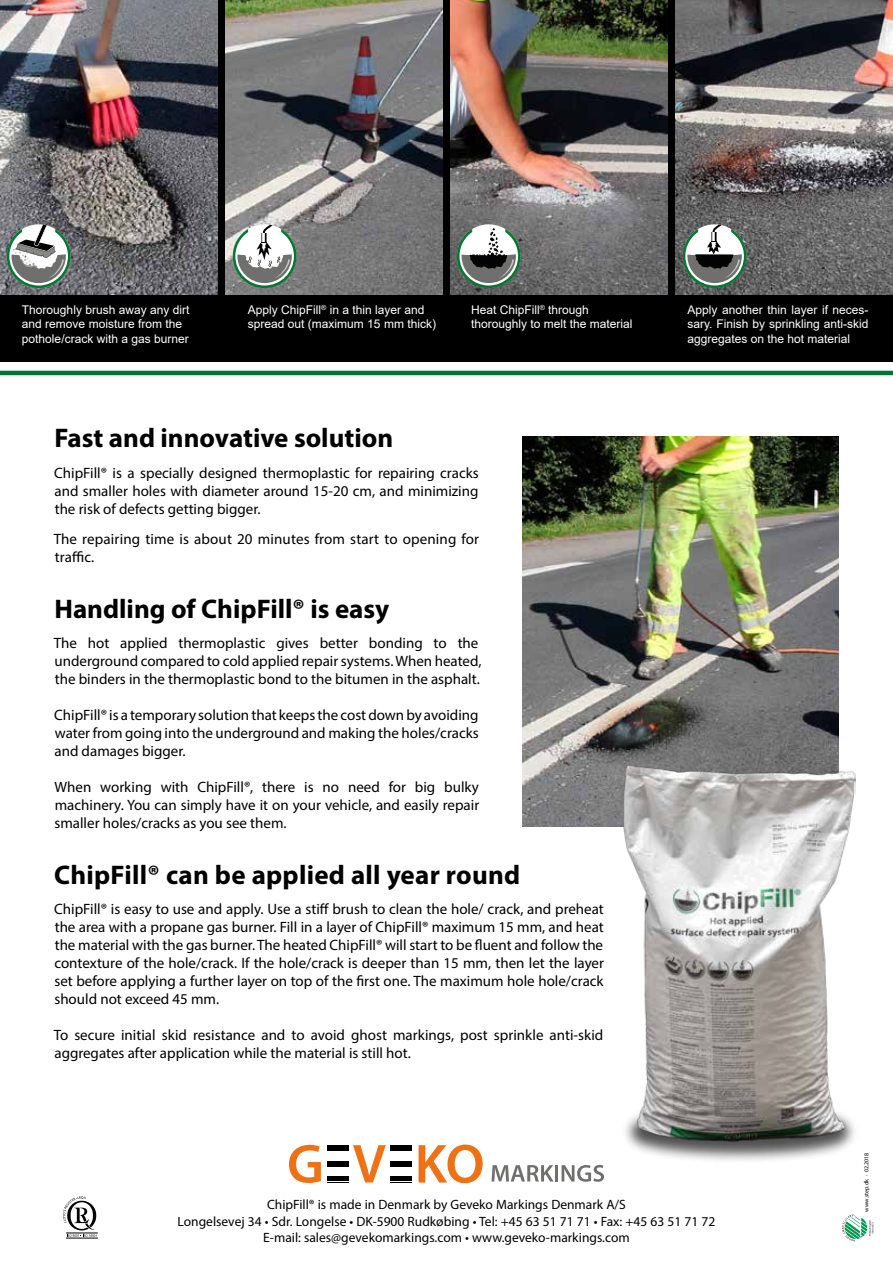
<style>
.page{position:relative;width:893px;height:1263px;background:#fff}
.page>*{position:absolute;margin:0;border:0;box-sizing:border-box;transform-origin:0 0}
.t1{font:700 27px "Myriad Pro";color:#000}
.t2{font:15px/18px "Myriad Pro";color:#000;text-align:justify}
.t3{font:13.5px/16.2px "Myriad Pro";color:#000;text-align:center}
.t4{font:12px/14.4px "Arial";color:#fff}
.t5{font:6px "Myriad Pro";color:#000}
</style>
<div class="page">
<div style="left:0;top:0;width:893px;height:361px;background:#000"></div>
<img style="left:0;top:0;width:217px;height:295px">
<img style="left:225px;top:0;width:217px;height:295px">
<img style="left:451px;top:0;width:216px;height:295px">
<img style="left:676px;top:0;width:217px;height:295px">
<svg style="left:683px;top:225px;width:63px;height:63px"></svg>
<svg style="left:457px;top:224px;width:63px;height:64px"></svg>
<svg style="left:457px;top:228px;width:64px;height:60px"></svg>
<svg style="left:233px;top:225px;width:64px;height:63px"></svg>
<svg style="left:7px;top:225px;width:64px;height:63px"></svg>
<img style="left:522px;top:437px;width:317px;height:389px">
<hr style="left:0;top:371px;width:893px;height:4px;background:#007630">
<svg style="left:289px;top:1145px;width:32px;height:38px"></svg>
<svg style="left:419px;top:1144px;width:64px;height:39px"></svg>
<svg style="left:328px;top:1145px;width:83px;height:37px"></svg>
<hr style="left:328px;top:1147px;width:21px;height:2px;background:#000">
<svg style="left:491px;top:1165px;width:62px;height:16px"></svg>
<hr style="left:555px;top:1165px;width:3px;height:16px;background:#6f6f6e">
<svg style="left:562px;top:1165px;width:42px;height:17px"></svg>
<hr style="left:66px;top:1233px;width:32px;height:1px;background:#000">
<svg style="left:63px;top:1196px;width:34px;height:41px"></svg>
<hr style="left:66px;top:1238px;width:32px;height:1px;background:#000">
<svg style="left:842px;top:1214px;width:31px;height:27px"></svg>
<div style="left:622px;top:1100px;width:237px;height:64px;background:#000;opacity:.68"></div>
<img style="left:621px;top:762px;width:234px;height:382px">
<p class="t4" style="left:22px;top:302px;width:169px">Thoroughly brush away any dirt and remove moisture from the pothole/crack with a gas burner</p>
<p class="t4" style="left:248px;top:302px;width:190px">Apply ChipFill<sup>®</sup> in a thin layer and spread out (maximum 15 mm thick)</p>
<p class="t4" style="left:471px;top:302px;width:163px">Heat ChipFill<sup>®</sup> through thoroughly to melt the material</p>
<p class="t4" style="left:687px;top:302px;width:183px;text-align:justify">Apply another thin layer if neces&shy;sary. Finish by sprinkling anti-skid aggregates on the hot material</p>
<h1 class="t1" style="left:54px;top:420px;width:340px">Fast and innovative solution</h1>
<p class="t2" style="left:54px;top:463px;width:426px">ChipFill® is a specially designed thermoplastic for repairing cracks and smaller holes with diameter around 15-20 cm, and minimizing the risk of defects getting bigger.</p>
<p class="t2" style="left:54px;top:530px;width:427px">The repairing time is about 20 minutes from start to opening for traffic.</p>
<h1 class="t1" style="left:54px;top:591px;width:336px">Handling of ChipFill® is easy</h1>
<p class="t2" style="left:54px;top:634px;width:429px;text-align:left">The hot applied thermoplastic gives better bonding to the underground compared to cold applied repair systems. When heated, the binders in the thermoplastic bond to the bitumen in the asphalt.</p>
<p class="t2" style="left:54px;top:706px;width:426px">ChipFill® is a temporary solution that keeps the cost down by avoiding water from going into the underground and making the holes/cracks and damages bigger.</p>
<p class="t2" style="left:54px;top:778px;width:426px">When working with ChipFill®, there is no need for big bulky machinery. You can simply have it on your vehicle, and easily repair smaller holes/cracks as you see them.</p>
<h1 class="t1" style="left:54px;top:857px;width:468px">ChipFill® can be applied all year round</h1>
<p class="t2" style="left:54px;top:900px;width:551px">ChipFill® is easy to use and apply. Use a stiff brush to clean the hole/ crack, and preheat the area with a propane gas burner. Fill in a layer of ChipFill® maximum 15 mm, and heat the material with the gas burner. The heated ChipFill® will start to be fluent and follow the contexture of the hole/crack. If the hole/crack is deeper than 15 mm, then let the layer set before applying a further layer on top of the first one. The maximum hole hole/crack should not exceed 45 mm.</p>
<p class="t2" style="left:54px;top:1026px;width:551px">To secure initial skid resistance and to avoid ghost markings, post sprinkle anti-skid aggregates after application while the material is still hot.</p>
<p class="t3" style="left:178px;top:1196px;width:539px">ChipFill® is made in Denmark by Geveko Markings Denmark A/S<br>Longelsevej 34 • Sdr. Longelse • DK-5900 Rudkøbing • Tel: +45 63 51 71 71 • Fax: +45 63 51 71 72<br>E-mail: sales@gevekomarkings.com • www.geveko-markings.com</p>
<p class="t5" style="left:863px;top:1211px;width:60px;rotate:-90deg">www.step.dk · 02.2018</p>
</div>
